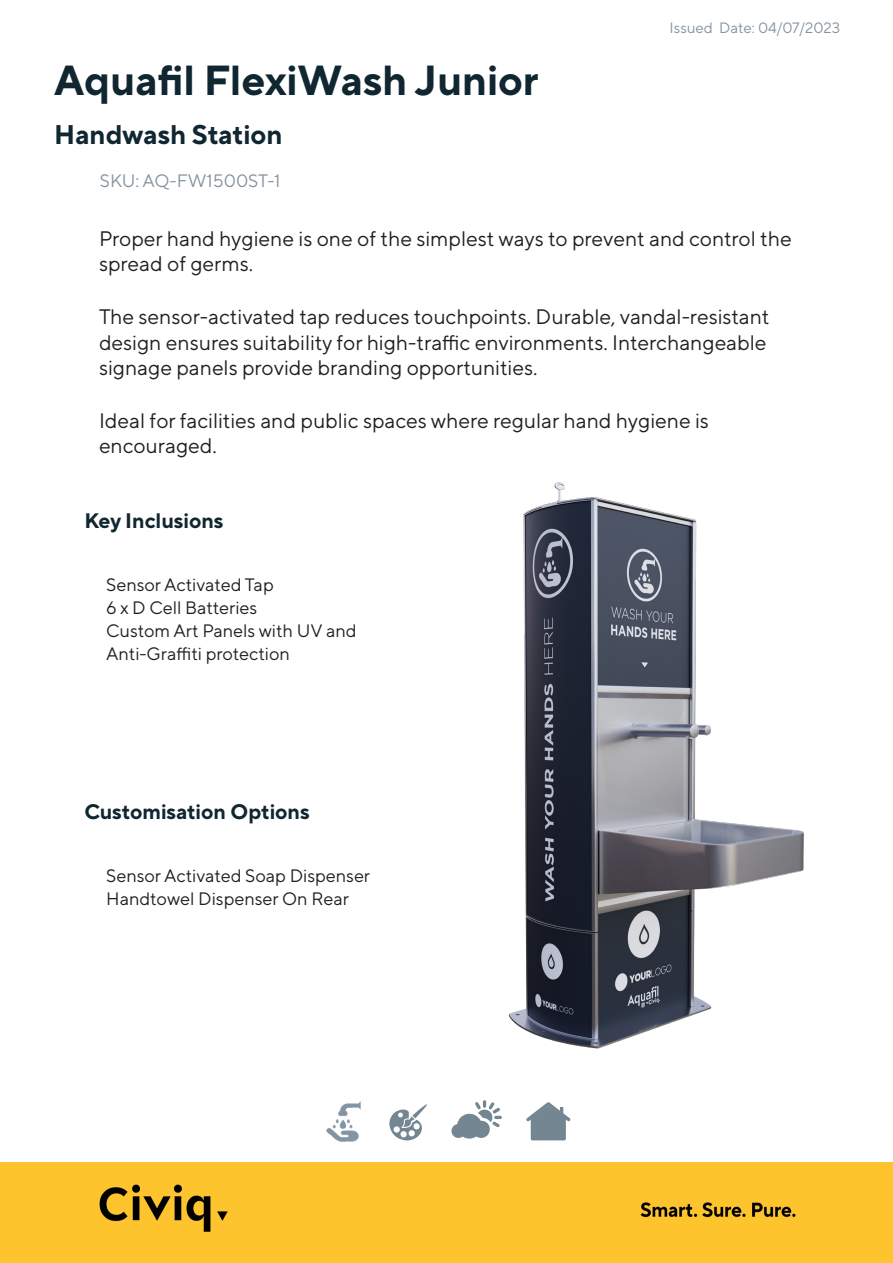
<style>
.page{position:relative;width:893px;height:1263px;background:#fff}
.page>*{position:absolute;margin:0;border:0;box-sizing:border-box;transform-origin:0 0}
.t1{font:700 42px "TT Norms Pro";color:#102631}
.t2{font:700 27px "TT Norms Pro";color:#102631}
.t3{font:21px/25.2px "TT Norms Pro";color:#231f20}
.t4{font:700 21px "TT Norms Pro";color:#102631}
.t5{font:18px "TT Norms Pro";color:#231f20}
.t6{font:18px "TT Norms Pro";color:#84949f}
.t7{font:15px "TT Norms Pro";color:#84949f}
</style>
<div class="page">
<div style="left:0;top:1162px;width:893px;height:101px;background:#fec42e"></div>
<img style="left:99px;top:1184px;width:129px;height:48px">
<img style="left:640px;top:1202px;width:156px;height:16px">
<img style="left:508px;top:482px;width:296px;height:567px">
<svg style="left:389px;top:1104px;width:38px;height:36px"></svg>
<svg style="left:451px;top:1100px;width:51px;height:39px"></svg>
<img style="left:326px;top:1101px;width:35px;height:41px">
<svg style="left:526px;top:1102px;width:44px;height:38px"></svg>
<p class="t1" style="left:54px;top:52px;width:486px">Aquafil FlexiWash Junior</p>
<p class="t2" style="left:54px;top:117px;width:230px">Handwash Station</p>
<p class="t6" style="left:100px;top:169px;width:182px">SKU: AQ-FW1500ST-1</p>
<p class="t7" style="left:670px;top:18px;width:172px">Issued Date: 04/07/2023</p>
<p class="t3" style="left:99px;top:225px;width:694px">Proper hand hygiene is one of the simplest ways to prevent and control the spread of germs.</p>
<p class="t3" style="left:99px;top:304px;width:672px">The sensor-activated tap reduces touchpoints. Durable, vandal-resistant design ensures suitability for high-traffic environments. Interchangeable signage panels provide branding opportunities.</p>
<p class="t3" style="left:99px;top:407px;width:611px">Ideal for facilities and public spaces where regular hand hygiene is encouraged.</p>
<p class="t4" style="left:84px;top:507px;width:141px">Key Inclusions</p>
<p class="t5" style="left:106px;top:573px;width:169px">Sensor Activated Tap</p>
<p class="t5" style="left:106px;top:596px;width:153px">6 x D Cell Batteries</p>
<p class="t5" style="left:106px;top:619px;width:252px">Custom Art Panels with UV and</p>
<p class="t5" style="left:106px;top:642px;width:185px">Anti-Graffiti protection</p>
<p class="t4" style="left:84px;top:798px;width:227px">Customisation Options</p>
<p class="t5" style="left:106px;top:864px;width:265px">Sensor Activated Soap Dispenser</p>
<p class="t5" style="left:106px;top:887px;width:244px">Handtowel Dispenser On Rear</p>
</div>
